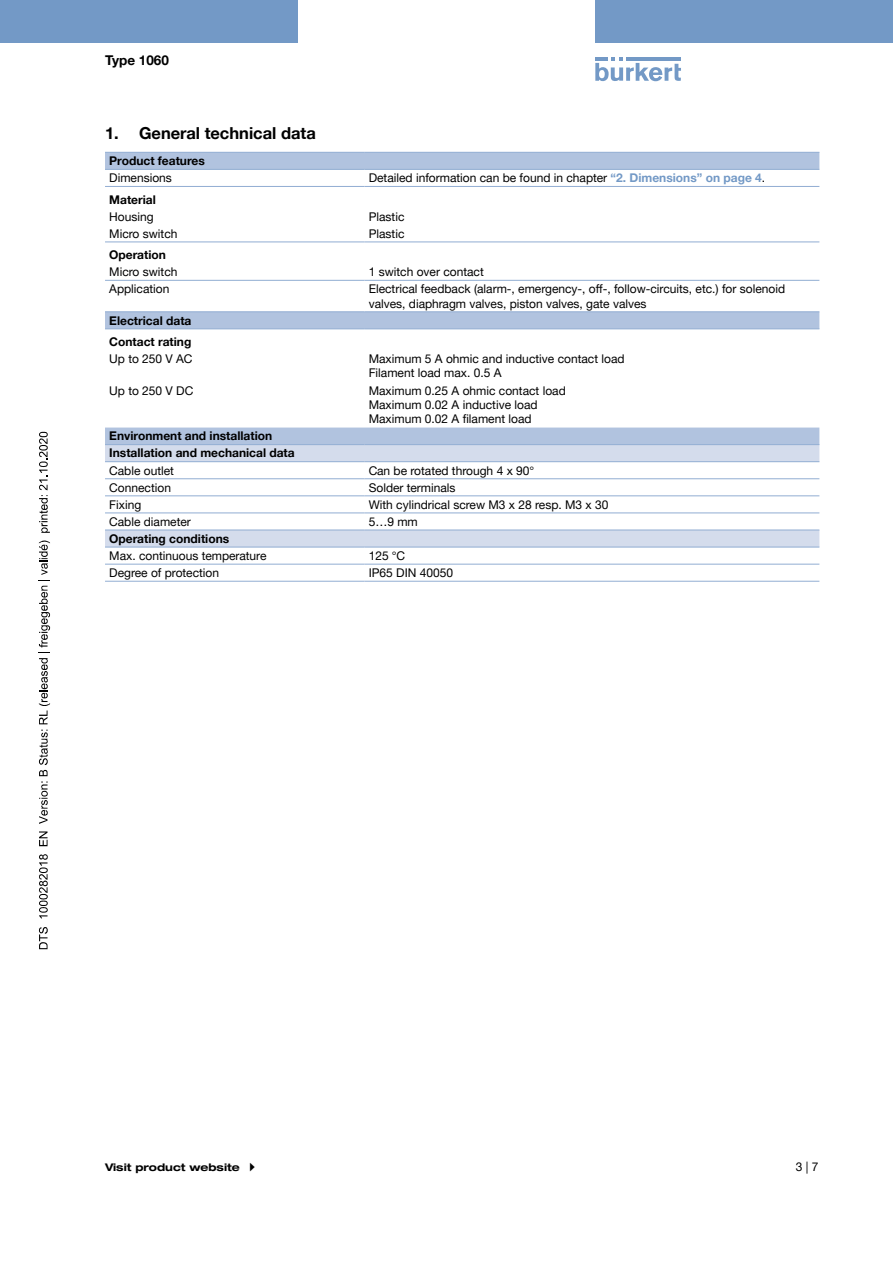
<style>
.page{position:relative;width:893px;height:1263px;background:#fff}
.page>*{position:absolute;margin:0;border:0;box-sizing:border-box;transform-origin:0 0}
.t1{font:700 16.5px "Helvetica Neue LTW1 G";color:#000}
.t2{font:700 13.5px "Helvetica Neue LTW1 G";color:#000}
.t3{font:12px/14.4px "Helvetica Neue LTW1 G";color:#000}
.t4{font:700 12px/21.3px "Helvetica Neue LTW1 G";color:#000}
.t5{font:700 expanded 10.5px "Helvetica Neue LTW1 G";color:#000}
.s1{font-weight:700;color:#7399c6}
</style>
<div class="page">
<svg style="left:595px;top:57px;width:86px;height:24px"></svg>
<hr style="left:626px;top:57px;width:55px;height:4px;background:#7399c6">
<div style="left:0;top:0;width:298px;height:42px;background:#7399c6"></div>
<div style="left:595px;top:0;width:298px;height:42px;background:#7399c6"></div>
<svg style="left:105px;top:153px;width:714px;height:291px"></svg>
<svg style="left:105px;top:445px;width:714px;height:102px"></svg>
<hr style="left:105px;top:478px;width:259px;height:1px;background:#91add2">
<hr style="left:364px;top:478px;width:455px;height:1px;background:#91add2">
<hr style="left:105px;top:496px;width:259px;height:1px;background:#91add2">
<hr style="left:364px;top:496px;width:455px;height:1px;background:#91add2">
<hr style="left:105px;top:581px;width:259px;height:1px;background:#91add2">
<hr style="left:364px;top:581px;width:455px;height:1px;background:#91add2">
<hr style="left:105px;top:329px;width:259px;height:1px;background:#91add2">
<hr style="left:364px;top:329px;width:455px;height:1px;background:#91add2">
<hr style="left:105px;top:152px;width:259px;height:1px;background:#91add2">
<hr style="left:364px;top:152px;width:455px;height:1px;background:#91add2">
<hr style="left:105px;top:169px;width:259px;height:1px;background:#91add2">
<hr style="left:364px;top:169px;width:455px;height:1px;background:#91add2">
<hr style="left:105px;top:547px;width:259px;height:1px;background:#91add2">
<hr style="left:364px;top:547px;width:455px;height:1px;background:#91add2">
<hr style="left:105px;top:513px;width:259px;height:1px;background:#91add2">
<hr style="left:364px;top:513px;width:455px;height:1px;background:#91add2">
<hr style="left:105px;top:280px;width:259px;height:1px;background:#91add2">
<hr style="left:364px;top:280px;width:455px;height:1px;background:#91add2">
<hr style="left:105px;top:242px;width:259px;height:1px;background:#91add2">
<hr style="left:364px;top:242px;width:455px;height:1px;background:#91add2">
<hr style="left:105px;top:186px;width:259px;height:1px;background:#91add2">
<hr style="left:364px;top:186px;width:455px;height:1px;background:#91add2">
<hr style="left:105px;top:312px;width:259px;height:1px;background:#91add2">
<hr style="left:364px;top:312px;width:455px;height:1px;background:#91add2">
<hr style="left:105px;top:530px;width:259px;height:1px;background:#91add2">
<hr style="left:364px;top:530px;width:455px;height:1px;background:#91add2">
<hr style="left:105px;top:564px;width:259px;height:1px;background:#91add2">
<hr style="left:364px;top:564px;width:455px;height:1px;background:#91add2">
<hr style="left:105px;top:444px;width:259px;height:1px;background:#91add2">
<hr style="left:364px;top:444px;width:455px;height:1px;background:#91add2">
<hr style="left:105px;top:461px;width:259px;height:1px;background:#91add2">
<hr style="left:364px;top:461px;width:455px;height:1px;background:#91add2">
<svg style="left:39px;top:927px;width:9px;height:22px"></svg>
<svg style="left:39px;top:854px;width:9px;height:64px"></svg>
<svg style="left:39px;top:831px;width:9px;height:15px"></svg>
<svg style="left:39px;top:540px;width:11px;height:284px"></svg>
<svg style="left:39px;top:432px;width:11px;height:101px"></svg>
<p class="t2" style="left:105px;top:52px;width:65px">Type 1060</p>
<h1 class="t1" style="left:105px;top:123px;width:212px">1. General technical data</h1>
<p class="t4" style="left:109px;top:150px;width:97px">Product features</p>
<p class="t3" style="left:109px;top:171px;width:64px">Dimensions</p>
<p class="t3" style="left:369px;top:171px;width:398px">Detailed information can be found in chapter <span class="s1">“2. Dimensions” on page 4</span>.</p>
<p class="t4" style="left:109px;top:189px;width:48px">Material</p>
<p class="t3" style="left:109px;top:209px;width:46px">Housing</p>
<p class="t3" style="left:369px;top:209px;width:37px">Plastic</p>
<p class="t3" style="left:109px;top:226px;width:70px">Micro switch</p>
<p class="t3" style="left:369px;top:226px;width:37px">Plastic</p>
<p class="t4" style="left:109px;top:244px;width:58px">Operation</p>
<p class="t3" style="left:109px;top:265px;width:70px">Micro switch</p>
<p class="t3" style="left:369px;top:265px;width:117px">1 switch over contact</p>
<p class="t3" style="left:109px;top:282px;width:62px">Application</p>
<p class="t3" style="left:369px;top:282px;width:418px">Electrical feedback (alarm-, emergency-, off-, follow-circuits, etc.) for solenoid valves, diaphragm valves, piston valves, gate valves</p>
<p class="t4" style="left:109px;top:310px;width:84px">Electrical data<br>Contact rating</p>
<p class="t3" style="left:109px;top:351px;width:85px">Up to 250 V AC</p>
<p class="t3" style="left:369px;top:351px;width:257px">Maximum 5 A ohmic and inductive contact load<br>Filament load max. 0.5 A</p>
<p class="t3" style="left:109px;top:383px;width:86px">Up to 250 V DC</p>
<p class="t3" style="left:369px;top:383px;width:199px">Maximum 0.25 A ohmic contact load<br>Maximum 0.02 A inductive load<br>Maximum 0.02 A filament load</p>
<p class="t4" style="left:109px;top:427px;width:187px;line-height:17.1px">Environment and installation<br>Installation and mechanical data</p>
<p class="t3" style="left:109px;top:463px;width:66px">Cable outlet</p>
<p class="t3" style="left:369px;top:463px;width:167px">Can be rotated through 4 x 90°</p>
<p class="t3" style="left:109px;top:480px;width:63px">Connection</p>
<p class="t3" style="left:369px;top:480px;width:88px">Solder terminals</p>
<p class="t3" style="left:109px;top:497px;width:33px">Fixing</p>
<p class="t3" style="left:369px;top:497px;width:241px">With cylindrical screw M3 x 28 resp. M3 x 30</p>
<p class="t3" style="left:109px;top:514px;width:83px">Cable diameter</p>
<p class="t3" style="left:369px;top:514px;width:51px">5…9 mm</p>
<p class="t4" style="left:109px;top:528px;width:122px">Operating conditions</p>
<p class="t3" style="left:109px;top:548px;width:159px">Max. continuous temperature</p>
<p class="t3" style="left:369px;top:548px;width:38px">125 °C</p>
<p class="t3" style="left:109px;top:565px;width:111px">Degree of protection</p>
<p class="t3" style="left:369px;top:565px;width:86px">IP65 DIN 40050</p>
<p class="t5" style="left:105px;top:1161px;width:136px">Visit product website</p>
<p class="t3" style="left:796px;top:1159px;width:24px">3 | 7</p>
</div>
